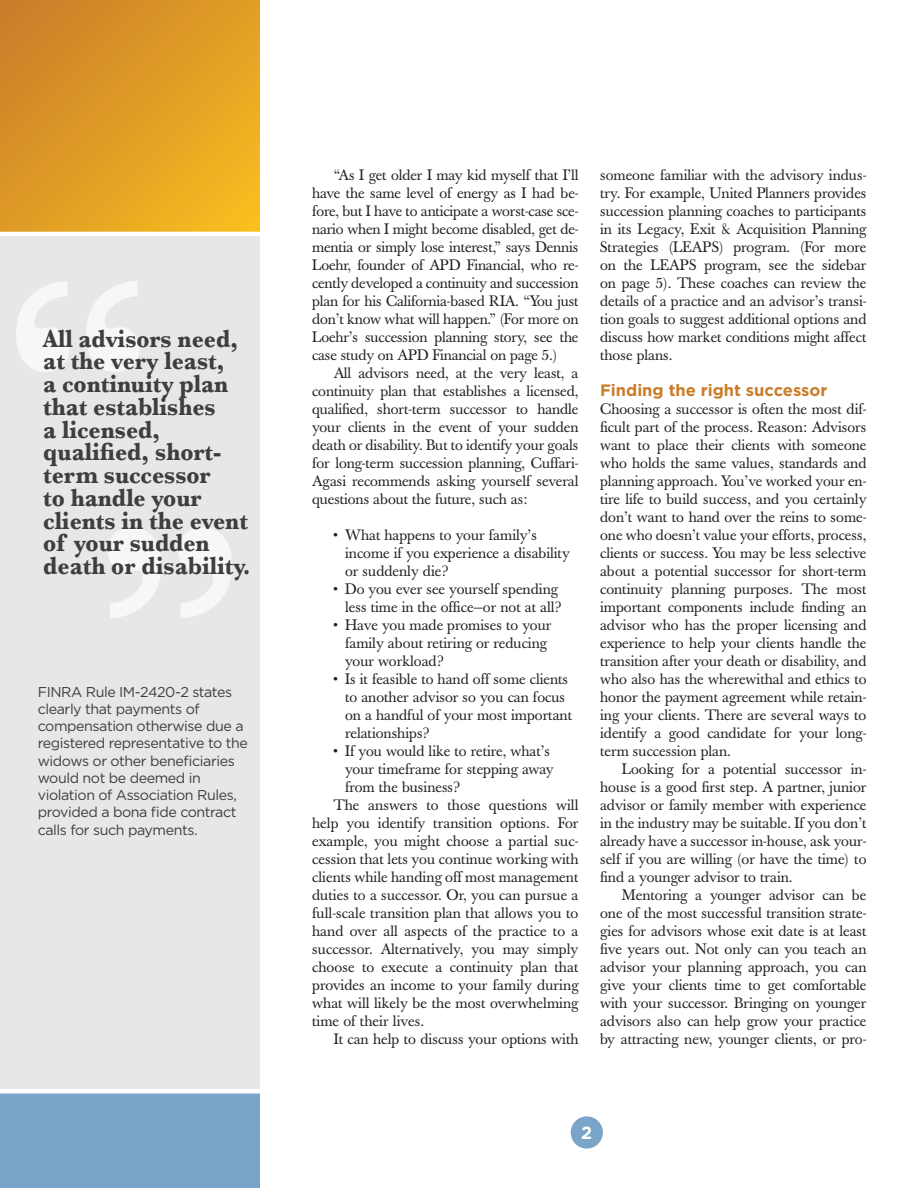
<style>
.page{position:relative;width:918px;height:1188px;background:#fff}
.page>*{position:absolute;margin:0;border:0;box-sizing:border-box;transform-origin:0 0}
.t1{font:700 261.3px/246.3px "Baskerville";color:#f7f7f8;text-align:center}
.t2{font:700 25.95px/22.8px "Baskerville";color:#3e3e3f;scale:.9 1}
.t3{font:700 17.7px "Gotham";color:#fff}
.t4{font:700 16.5px "Gotham";color:#c97c29}
.t5{font:15px/18px "Baskerville";color:#231f20;text-align:justify}
.t6{font:14.25px/17.2px "Gotham";letter-spacing:-.03em;color:#3e3e3f}
</style>
<div class="page">
<div style="left:0;top:235px;width:259px;height:899px;background:#e6e7e9"></div>
<svg style="left:0;top:0;width:259px;height:232px;background:#df9c25"></svg>
<div style="left:0;top:1090px;width:259px;height:98px;background:#7aa4c8"></div>
<hr style="left:0;top:232px;width:265px;height:4px;background:#fff">
<div style="left:0;top:1089px;width:265px;height:5px;background:#fff"></div>
<div style="left:571px;top:1116px;width:32px;height:33px;background:#7aa4c8;border-radius:50%"></div>
<h1 class="t1" style="left:0;top:248px;width:250px">“ ”</h1>
<h2 class="t2" style="left:43px;top:327px;width:232px">All advisors need, at the very least,<br>a continuity plan that establishes<br>a licensed, qualified, short&shy;term successor<br>to handle your clients in the event of your sudden death or disability.</h2>
<p class="t6" style="left:38px;top:683px;width:212px">FINRA Rule IM-2420-2 states clearly that payments of compensation otherwise due a registered representative to the widows or other beneficiaries would not be deemed in violation of Association Rules, provided a bona fide contract calls for such payments.</p>
<p class="t5" style="left:312px;top:166px;width:268px;text-indent:22px">“As I get older I may kid myself that I’ll have the same level of energy as I had be&shy;fore, but I have to anticipate a worst-case sce&shy;nario when I might become disabled, get de&shy;mentia or simply lose interest,” says Dennis Loehr, founder of APD Financial, who re&shy;cently developed a continuity and succession plan for his California-based RIA. “You just don’t know what will happen.” (For more on Loehr’s succession planning story, see the case study on APD Financial on page 5.)</p>
<p class="t5" style="left:312px;top:364px;width:268px;text-indent:22px">All advisors need, at the very least, a continuity plan that establishes a licensed, qualified, short-term successor to handle your clients in the event of your sudden death or disability. But to identify your goals for long-term succession planning, Cuffari-Agasi recommends asking yourself several questions about the future, such as:</p>
<p class="t5" style="left:345px;top:526px;width:226px;text-align:left;text-indent:-12px">• What happens to your family’s income if you experience a disability or suddenly die?</p>
<p class="t5" style="left:333px;top:580px;width:229px;text-align:right">• Do you ever see yourself spending less time in the office—or not at all?</p>
<p class="t5" style="left:345px;top:616px;width:208px;text-align:left;text-indent:-12px">• Have you made promises to your family about retiring or reducing your workload?</p>
<p class="t5" style="left:345px;top:670px;width:228px;text-align:left;text-indent:-12px">• Is it feasible to hand off some clients to another advisor so you can focus on a handful of your most important relationships?</p>
<p class="t5" style="left:333px;top:742px;width:219px">• If you would like to retire, what’s</p>
<p class="t5" style="left:345px;top:760px;width:210px">your timeframe for stepping away</p>
<p class="t5" style="left:345px;top:778px;width:116px">from the business?</p>
<p class="t5" style="left:334px;top:796px;width:246px">The answers to those questions will</p>
<p class="t5" style="left:312px;top:814px;width:268px">help you identify transition options. For</p>
<p class="t5" style="left:312px;top:832px;width:268px">example, you might choose a partial suc-</p>
<p class="t5" style="left:312px;top:850px;width:268px">cession that lets you continue working with</p>
<p class="t5" style="left:312px;top:868px;width:268px">clients while handing off most management</p>
<p class="t5" style="left:312px;top:886px;width:268px">duties to a successor. Or, you can pursue a</p>
<p class="t5" style="left:312px;top:904px;width:268px">full-scale transition plan that allows you to</p>
<p class="t5" style="left:312px;top:922px;width:268px">hand over all aspects of the practice to a</p>
<p class="t5" style="left:312px;top:940px;width:268px">successor. Alternatively, you may simply</p>
<p class="t5" style="left:312px;top:958px;width:268px">choose to execute a continuity plan that</p>
<p class="t5" style="left:312px;top:976px;width:268px">provides an income to your family during</p>
<p class="t5" style="left:312px;top:994px;width:268px">what will likely be the most overwhelming</p>
<p class="t5" style="left:312px;top:1012px;width:114px">time of their lives.</p>
<p class="t5" style="left:334px;top:1030px;width:246px">It can help to discuss your options with</p>
<p class="t5" style="left:600px;top:166px;width:268px">someone familiar with the advisory indus&shy;try. For example, United Planners provides succession planning coaches to participants in its Legacy, Exit &amp; Acquisition Planning Strategies (LEAPS) program. (For more on the LEAPS program, see the sidebar on page 5). These coaches can review the details of a practice and an advisor’s transi&shy;tion goals to suggest additional options and discuss how market conditions might affect those plans.</p>
<p class="t4" style="left:600px;top:381px;width:229px">Finding the right successor</p>
<p class="t5" style="left:600px;top:400px;width:268px">Choosing a successor is often the most dif&shy;ficult part of the process. Reason: Advisors want to place their clients with someone who holds the same values, standards and planning approach. You’ve worked your en&shy;tire life to build success, and you certainly don’t want to hand over the reins to some&shy;one who doesn’t value your efforts, process, clients or success. You may be less selective about a potential successor for short-term continuity planning purposes. The most important components include finding an advisor who has the proper licensing and experience to help your clients handle the transition after your death or disability, and who also has the wherewithal and ethics to honor the payment agreement while retain&shy;ing your clients. There are several ways to identify a good candidate for your long&shy;term succession plan.</p>
<p class="t5" style="left:600px;top:760px;width:268px;text-indent:22px">Looking for a potential successor in&shy;house is a good first step. A partner, junior advisor or family member with experience in the industry may be suitable. If you don’t already have a successor in-house, ask your&shy;self if you are willing (or have the time) to find a younger advisor to train.</p>
<p class="t5" style="left:600px;top:886px;width:268px;text-indent:22px">Mentoring a younger advisor can be one of the most successful transition strate&shy;gies for advisors whose exit date is at least five years out. Not only can you teach an advisor your planning approach, you can give your clients time to get comfortable with your successor. Bringing on younger advisors also can help grow your practice by attracting new, younger clients, or pro-</p>
<p class="t3" style="left:581px;top:1123px;width:12px">2</p>
</div>
